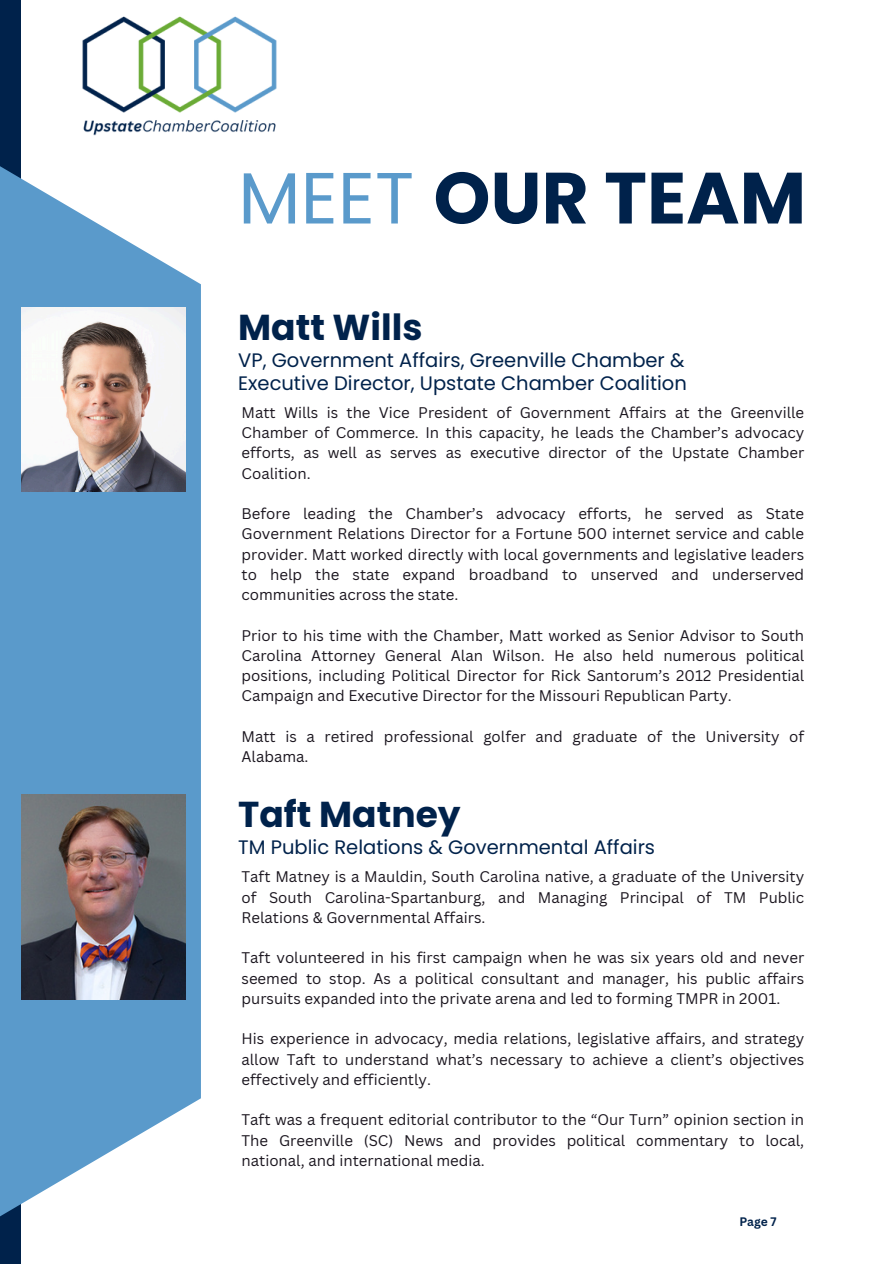
<style>
.page{position:relative;width:894px;height:1264px;background:#fff}
.page>*{position:absolute;margin:0;border:0;box-sizing:border-box;transform-origin:0 0}
.t1{font:700 72.45px "Poppins";color:#00224b}
.t2{font:700 36px "Poppins";color:#00224b}
.t3{font:19.5px/22.5px "Poppins";color:#00224b}
.t4{font:15px/20.2px "Canva Sans";color:#1b161f;text-align:justify}
.t5{font:700 12px "Canva Sans";color:#00224b}
.s1{font-weight:400;color:#5a9acb}
</style>
<div class="page">
<svg style="left:0;top:19px;width:201px;height:1244px;fill:#5a9acb"></svg>
<img style="left:21px;top:307px;width:164px;height:184px">
<img style="left:21px;top:794px;width:164px;height:205px">
<img style="left:66px;top:16px;width:211px;height:174px">
<p class="t1" style="left:238px;top:147px;width:569px"><span class="s1">MEET</span> OUR TEAM</p>
<h4 class="t2" style="left:238px;top:302px;width:186px">Matt Wills</h4>
<h4 class="t3" style="left:238px;top:349px;width:450px">VP, Government Affairs, Greenville Chamber &amp;<br>Executive Director, Upstate Chamber Coalition</h4>
<h4 class="t4" style="left:241px;top:402px;width:564px">Matt Wills is the Vice President of Government Affairs at the Greenville Chamber of Commerce. In this capacity, he leads the Chamber’s advocacy efforts, as well as serves as executive director of the Upstate Chamber Coalition.</h4>
<h2 class="t4" style="left:241px;top:503px;width:564px">Before leading the Chamber’s advocacy efforts, he served as State Government Relations Director for a Fortune 500 internet service and cable provider. Matt worked directly with local governments and legislative leaders to help the state expand broadband to unserved and underserved communities across the state.</h2>
<h3 class="t4" style="left:241px;top:624px;width:564px">Prior to his time with the Chamber, Matt worked as Senior Advisor to South Carolina Attorney General Alan Wilson. He also held numerous political positions, including Political Director for Rick Santorum’s 2012 Presidential Campaign and Executive Director for the Missouri Republican Party.</h3>
<h4 class="t4" style="left:241px;top:726px;width:564px">Matt is a retired professional golfer and graduate of the University of<br>Alabama.</h4>
<h4 class="t2" style="left:238px;top:789px;width:224px">Taft Matney</h4>
<p class="t3" style="left:238px;top:836px;width:418px">TM Public Relations &amp; Governmental Affairs</p>
<h1 class="t4" style="left:241px;top:866px;width:564px">Taft Matney is a Mauldin, South Carolina native, a graduate of the University of South Carolina-Spartanburg, and Managing Principal of TM Public Relations &amp; Governmental Affairs.</h1>
<h2 class="t4" style="left:241px;top:947px;width:564px">Taft volunteered in his first campaign when he was six years old and never seemed to stop. As a political consultant and manager, his public affairs pursuits expanded into the private arena and led to forming TMPR in 2001.</h2>
<h3 class="t4" style="left:241px;top:1028px;width:564px">His experience in advocacy, media relations, legislative affairs, and strategy allow Taft to understand what’s necessary to achieve a client’s objectives effectively and efficiently.</h3>
<h4 class="t4" style="left:241px;top:1109px;width:564px">Taft was a frequent editorial contributor to the “Our Turn” opinion section in The Greenville (SC) News and provides political commentary to local, national, and international media.</h4>
<p class="t5" style="left:739px;top:1212px;width:39px">Page 7</p>
</div>
